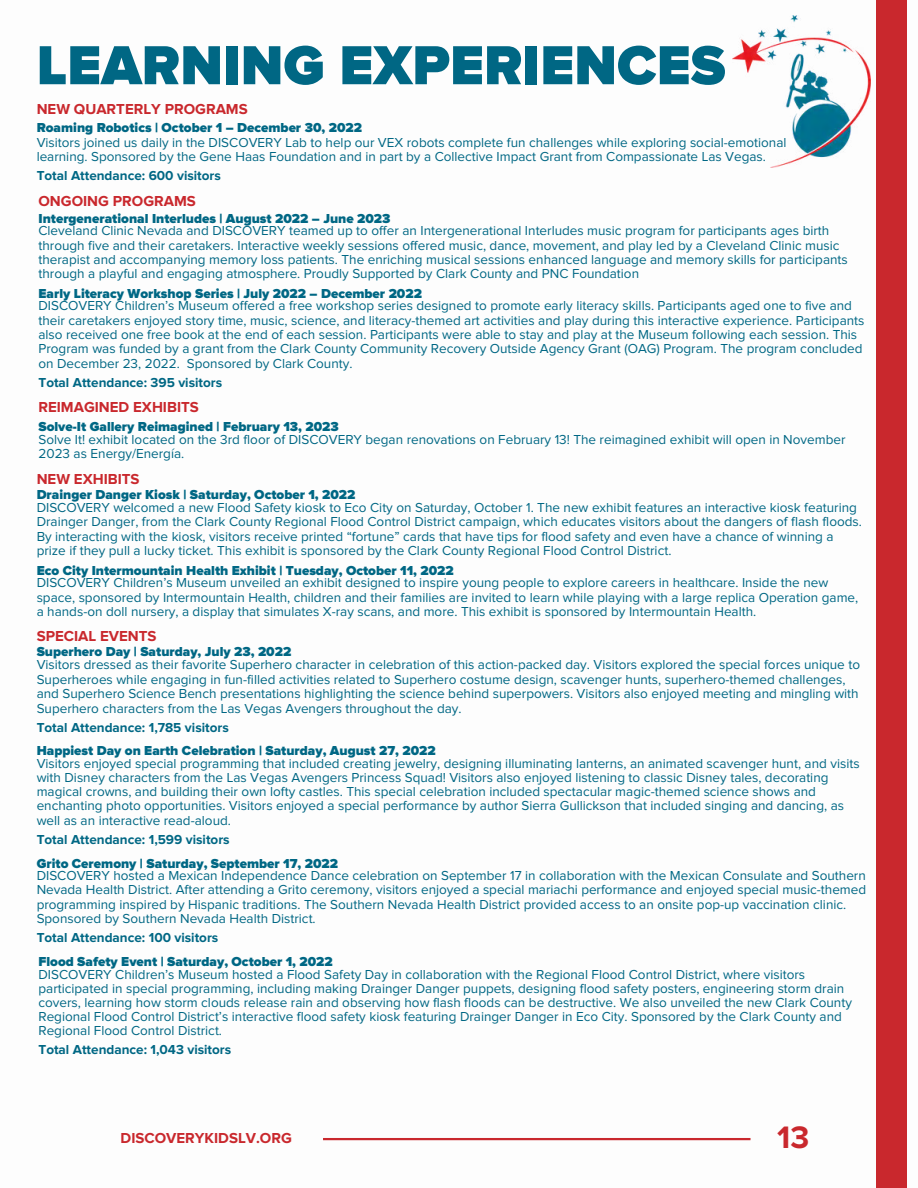
<style>
.page{position:relative;width:918px;height:1188px;background:#fff}
.page>*{position:absolute;margin:0;border:0;box-sizing:border-box;transform-origin:0 0}
.t1{font:900 57px "Proxima Nova";color:#006784}
.t2{font:700 32.25px "Proxima Nova";color:#c9282d}
.t3{font:700 15px "Proxima Nova";color:#c9282d}
.t4{font:13.5px/14.1px "Proxima Nova";color:#006784}
.t5{font:900 13.5px "Proxima Nova";color:#006784}
.t6{font:700 13.5px "Proxima Nova";color:#006784}
</style>
<div class="page">
<div style="left:876px;top:0;width:31px;height:1188px;background:#c9282d"></div>
<img style="left:733px;top:16px;width:137px;height:152px">
<hr style="left:323px;top:1138px;width:428px;height:2px;background:#c9282d">
<h1 class="t1" style="left:37px;top:32px;width:690px">LEARNING EXPERIENCES</h1>
<p class="t3" style="left:37px;top:101px;width:213px">NEW QUARTERLY PROGRAMS</p>
<p class="t5" style="left:37px;top:120px;width:327px">Roaming Robotics | October 1 – December 30, 2022</p>
<p class="t4" style="left:37px;top:135px;width:751px">Visitors joined us daily in the DISCOVERY Lab to help our VEX robots complete fun challenges while exploring social-emotional learning. Sponsored by the Gene Haas Foundation and in part by a Collective Impact Grant from Compassionate Las Vegas.</p>
<p class="t6" style="left:37px;top:168px;width:186px">Total Attendance: 600 visitors</p>
<p class="t3" style="left:38px;top:192px;width:159px">ONGOING PROGRAMS</p>
<p class="t5" style="left:38px;top:211px;width:354px">Intergenerational Interludes | August 2022 – June 2023</p>
<p class="t4" style="left:38px;top:224px;width:811px">Cleveland Clinic Nevada and DISCOVERY teamed up to offer an Intergenerational Interludes music program for participants ages birth through five and their caretakers. Interactive weekly sessions offered music, dance, movement, and play led by a Cleveland Clinic music therapist and accompanying memory loss patients. The enriching musical sessions enhanced language and memory skills for participants through a playful and engaging atmosphere. Proudly Supported by Clark County and PNC Foundation</p>
<p class="t5" style="left:38px;top:286px;width:385px">Early Literacy Workshop Series | July 2022 – December 2022</p>
<p class="t4" style="left:38px;top:299px;width:828px">DISCOVERY Children’s Museum offered a free workshop series designed to promote early literacy skills. Participants aged one to five and their caretakers enjoyed story time, music, science, and literacy-themed art activities and play during this interactive experience. Participants also received one free book at the end of each session. Participants were able to stay and play at the Museum following each session. This Program was funded by a grant from the Clark County Community Recovery Outside Agency Grant (OAG) Program. The program concluded on December 23, 2022. Sponsored by Clark County.</p>
<p class="t6" style="left:38px;top:375px;width:185px">Total Attendance: 395 visitors</p>
<p class="t3" style="left:38px;top:398px;width:162px">REIMAGINED EXHIBITS</p>
<p class="t5" style="left:38px;top:419px;width:302px">Solve-It Gallery Reimagined | February 13, 2023</p>
<p class="t4" style="left:38px;top:432px;width:809px;line-height:14.5px">Solve It! exhibit located on the 3rd floor of DISCOVERY began renovations on February 13! The reimagined exhibit will open in November<br>2023 as Energy/Energía.</p>
<p class="t3" style="left:37px;top:470px;width:104px">NEW EXHIBITS</p>
<p class="t5" style="left:37px;top:486px;width:320px">Drainger Danger Kiosk | Saturday, October 1, 2022</p>
<p class="t4" style="left:37px;top:500px;width:827px;line-height:14.5px">DISCOVERY welcomed a new Flood Safety kiosk to Eco City on Saturday, October 1. The new exhibit features an interactive kiosk featuring Drainger Danger, from the Clark County Regional Flood Control District campaign, which educates visitors about the dangers of flash floods.<br>By interacting with the kiosk, visitors receive printed “fortune” cards that have tips for flood safety and even have a chance of winning a prize if they pull a lucky ticket. This exhibit is sponsored by the Clark County Regional Flood Control District.</p>
<p class="t5" style="left:37px;top:563px;width:419px">Eco City Intermountain Health Exhibit | Tuesday, October 11, 2022</p>
<p class="t4" style="left:37px;top:576px;width:823px">DISCOVERY Children’s Museum unveiled an exhibit designed to inspire young people to explore careers in healthcare. Inside the new space, sponsored by Intermountain Health, children and their families are invited to learn while playing with a large replica Operation game, a hands-on doll nursery, a display that simulates X-ray scans, and more. This exhibit is sponsored by Intermountain Health.</p>
<p class="t3" style="left:37px;top:628px;width:121px">SPECIAL EVENTS</p>
<p class="t5" style="left:37px;top:644px;width:256px">Superhero Day | Saturday, July 23, 2022</p>
<p class="t4" style="left:37px;top:658px;width:825px;line-height:14.5px">Visitors dressed as their favorite Superhero character in celebration of this action-packed day. Visitors explored the special forces unique to Superheroes while engaging in fun-filled activities related to Superhero costume design, scavenger hunts, superhero-themed challenges, and Superhero Science Bench presentations highlighting the science behind superpowers. Visitors also enjoyed meeting and mingling with Superhero characters from the Las Vegas Avengers throughout the day.</p>
<p class="t6" style="left:37px;top:719px;width:194px">Total Attendance: 1,785 visitors</p>
<p class="t5" style="left:37px;top:743px;width:401px">Happiest Day on Earth Celebration | Saturday, August 27, 2022</p>
<p class="t4" style="left:37px;top:757px;width:825px">Visitors enjoyed special programming that included creating jewelry, designing illuminating lanterns, an animated scavenger hunt, and visits with Disney characters from the Las Vegas Avengers Princess Squad! Visitors also enjoyed listening to classic Disney tales, decorating magical crowns, and building their own lofty castles. This special celebration included spectacular magic-themed science shows and enchanting photo opportunities. Visitors enjoyed a special performance by author Sierra Gullickson that included singing and dancing, as well as an interactive read-aloud.</p>
<p class="t6" style="left:37px;top:831px;width:195px">Total Attendance: 1,599 visitors</p>
<p class="t5" style="left:37px;top:856px;width:303px">Grito Ceremony | Saturday, September 17, 2022</p>
<p class="t4" style="left:37px;top:869px;width:831px">DISCOVERY hosted a Mexican Independence Dance celebration on September 17 in collaboration with the Mexican Consulate and Southern Nevada Health District. After attending a Grito ceremony, visitors enjoyed a special mariachi performance and enjoyed special music-themed programming inspired by Hispanic traditions. The Southern Nevada Health District provided access to an onsite pop-up vaccination clinic.<br>Sponsored by Southern Nevada Health District.</p>
<p class="t6" style="left:37px;top:929px;width:183px">Total Attendance: 100 visitors</p>
<p class="t5" style="left:38px;top:954px;width:296px">Flood Safety Event | Saturday, October 1, 2022</p>
<p class="t4" style="left:38px;top:967px;width:815px">DISCOVERY Children’s Museum hosted a Flood Safety Day in collaboration with the Regional Flood Control District, where visitors participated in special programming, including making Drainger Danger puppets, designing flood safety posters, engineering storm drain covers, learning how storm clouds release rain and observing how flash floods can be destructive. We also unveiled the new Clark County Regional Flood Control District’s interactive flood safety kiosk featuring Drainger Danger in Eco City. Sponsored by the Clark County and Regional Flood Control District.</p>
<p class="t6" style="left:38px;top:1042px;width:194px">Total Attendance: 1,043 visitors</p>
<p class="t3" style="left:121px;top:1129px;width:173px">DISCOVERYKIDSLV.ORG</p>
<h2 class="t2" style="left:777px;top:1118px;width:34px">13</h2>
</div>
